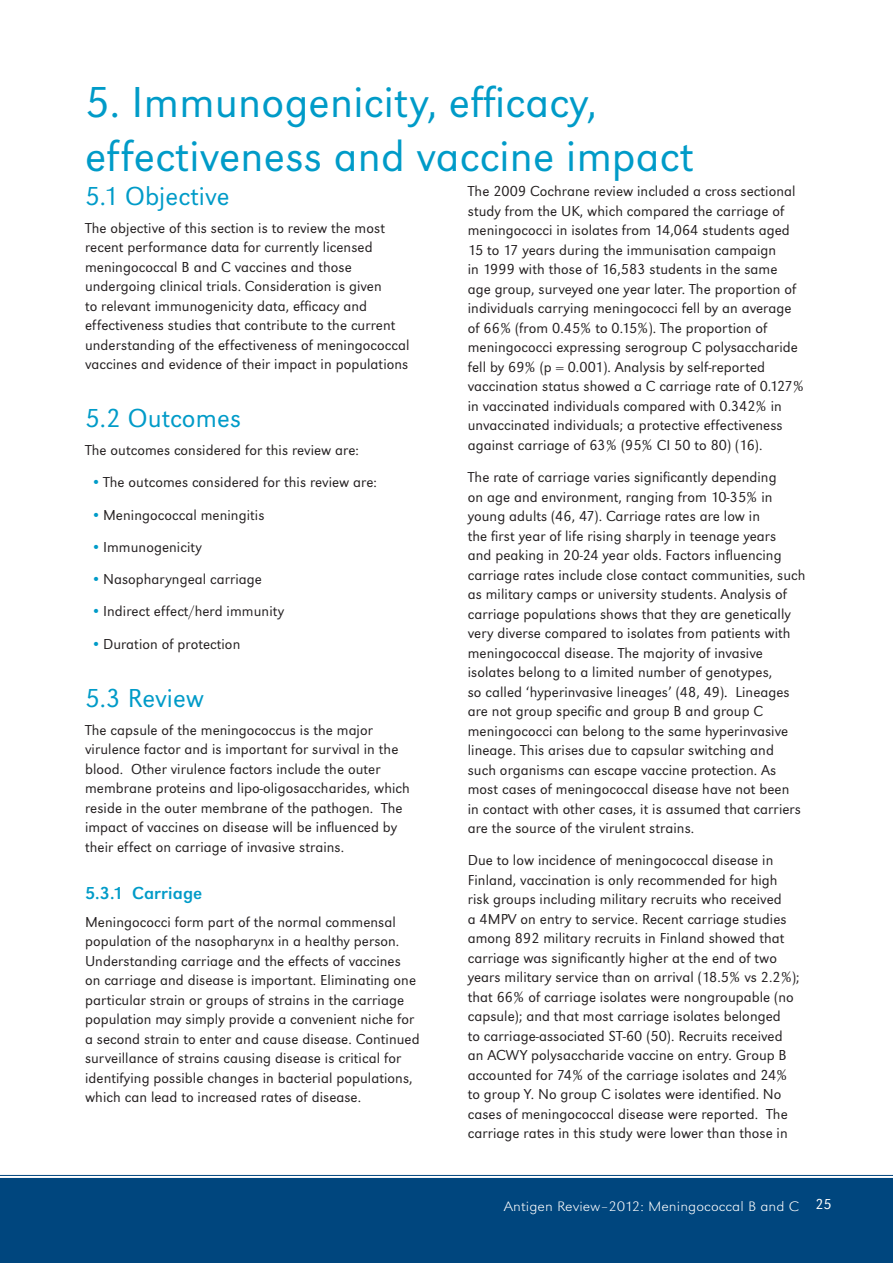
<style>
.page{position:relative;width:893px;height:1263px;background:#fff}
.page>*{position:absolute;margin:0;border:0;box-sizing:border-box;transform-origin:0 0}
.t1{font:300 45px/54px "Grot Macron";letter-spacing:.005em;color:#009bc8}
.t2{font:300 27px "Grot Macron";letter-spacing:.005em;color:#009bc8}
.t3{font:18px "Grot Macron Reg";letter-spacing:.005em;color:#009bc8}
.t4{font:300 15px/19.5px "Grot Macron";letter-spacing:.005em;color:#231f20}
.t5{font:14.25px "Grot Macron Extra Lt";letter-spacing:.005em;color:#fff;scale:1.12 1}
.s1{color:#009bc8}
.s2{color:#000}
.s3{font-family:"Grot Macron";font-weight:300;font-size:15px}
</style>
<div class="page">
<div style="left:0;top:1178px;width:893px;height:85px;background:#00467e"></div>
<hr style="left:0;top:1175px;width:893px;height:1px;background:#00467e">
<h1 class="t1" style="left:85px;top:75px;width:610px">5. Immunogenicity, efficacy, effectiveness and vaccine impact</h1>
<h2 class="t2" style="left:85px;top:180px;width:146px">5.1 Objective</h2>
<p class="t4" style="left:85px;top:218px;width:326px">The objective of this section is to review the most recent performance data for currently licensed meningococcal B and C vaccines and those undergoing clinical trials. Consideration is given<br>to relevant immunogenicity data, efficacy and effectiveness studies that contribute to the current understanding of the effectiveness of meningococcal vaccines and evidence of their impact in populations</p>
<h2 class="t2" style="left:85px;top:403px;width:157px">5.2 Outcomes</h2>
<p class="t4" style="left:85px;top:441px;width:275px">The outcomes considered for this review are:</p>
<p class="t4" style="left:91px;top:473px;width:287px"><span class="s1">•</span>The outcomes considered for this review are:</p>
<p class="t4" style="left:91px;top:505px;width:175px"><span class="s1">•</span>Meningococcal meningitis</p>
<p class="t4" style="left:91px;top:537px;width:112px"><span class="s1">•</span>Immunogenicity</p>
<p class="t4" style="left:91px;top:570px;width:172px"><span class="s1">•</span>Nasopharyngeal carriage</p>
<p class="t4" style="left:91px;top:602px;width:195px"><span class="s1">•</span>Indirect effect/herd immunity</p>
<p class="t4" style="left:91px;top:634px;width:151px"><span class="s1">•</span>Duration of protection</p>
<h2 class="t2" style="left:85px;top:682px;width:120px">5.3 Review</h2>
<p class="t4" style="left:85px;top:720px;width:326px">The capsule of the meningococcus is the major virulence factor and is important for survival in the blood. Other virulence factors include the outer membrane proteins and lipo-oligosaccharides, which reside in the outer membrane of the pathogen. The impact of vaccines on disease will be influenced by their effect on carriage of invasive strains.</p>
<p class="t3" style="left:85px;top:882px;width:119px">5.3.1 Carriage</p>
<p class="t4" style="left:85px;top:912px;width:336px">Meningococci form part of the normal commensal population of the nasopharynx in a healthy person.<br>Understanding carriage and the effects of vaccines on carriage and disease is important. Eliminating one particular strain or groups of strains in the carriage population may simply provide a convenient niche for a second strain to enter and cause disease. Continued surveillance of strains causing disease is critical for identifying possible changes in bacterial populations, which can lead to increased rates of disease.</p>
<p class="t4" style="left:468px;top:182px;width:338px">The 2009 Cochrane review included a cross sectional study from the UK, which compared the carriage of meningococci in isolates from 14,064 students aged 15 to 17 years during the immunisation campaign<br>in 1999 with those of 16,583 students in the same age group, surveyed one year later. The proportion of individuals carrying meningococci fell by an average of 66% (from 0.45% to 0.15%). The proportion of meningococci expressing serogroup C polysaccharide fell by 69% (p = 0.001). Analysis by self-reported vaccination status showed a C carriage rate of 0.127% in vaccinated individuals compared with 0.342% in unvaccinated individuals; a protective effectiveness against carriage of 63% (95% CI 50 to 80) (16).</p>
<p class="t4" style="left:468px;top:468px;width:339px">The rate of carriage varies significantly depending<br>on age and environment, ranging from 10-35% in young adults (46, 47). Carriage rates are low in<br>the first year of life rising sharply in teenage years<br>and peaking in 20-24 year olds. Factors influencing carriage rates include close contact communities, such as military camps or university students. Analysis of carriage populations shows that they are genetically very diverse compared to isolates from patients with meningococcal disease. The majority of invasive isolates belong to a limited number of genotypes,<br>so called ‘hyperinvasive lineages’ (48, 49)<span class="s2">.</span> Lineages are not group specific and group B and group C meningococci can belong to the same hyperinvasive lineage. This arises due to capsular switching and such organisms can escape vaccine protection. As most cases of meningococcal disease have not been<br>in contact with other cases, it is assumed that carriers are the source of the virulent strains.</p>
<p class="t4" style="left:468px;top:851px;width:333px">Due to low incidence of meningococcal disease in Finland, vaccination is only recommended for high risk groups including military recruits who received<br>a 4MPV on entry to service. Recent carriage studies among 892 military recruits in Finland showed that carriage was significantly higher at the end of two years military service than on arrival (18.5% vs 2.2%); that 66% of carriage isolates were nongroupable (no capsule); and that most carriage isolates belonged<br>to carriage-associated ST-60 (50). Recruits received an ACWY polysaccharide vaccine on entry. Group B accounted for 74% of the carriage isolates and 24% to group Y. No group C isolates were identified. No cases of meningococcal disease were reported. The carriage rates in this study were lower than those in</p>
<p class="t5" style="left:504px;top:1197px;width:294px">Antigen Review–2012: Meningococcal B and C <span class="s3">25</span></p>
</div>
